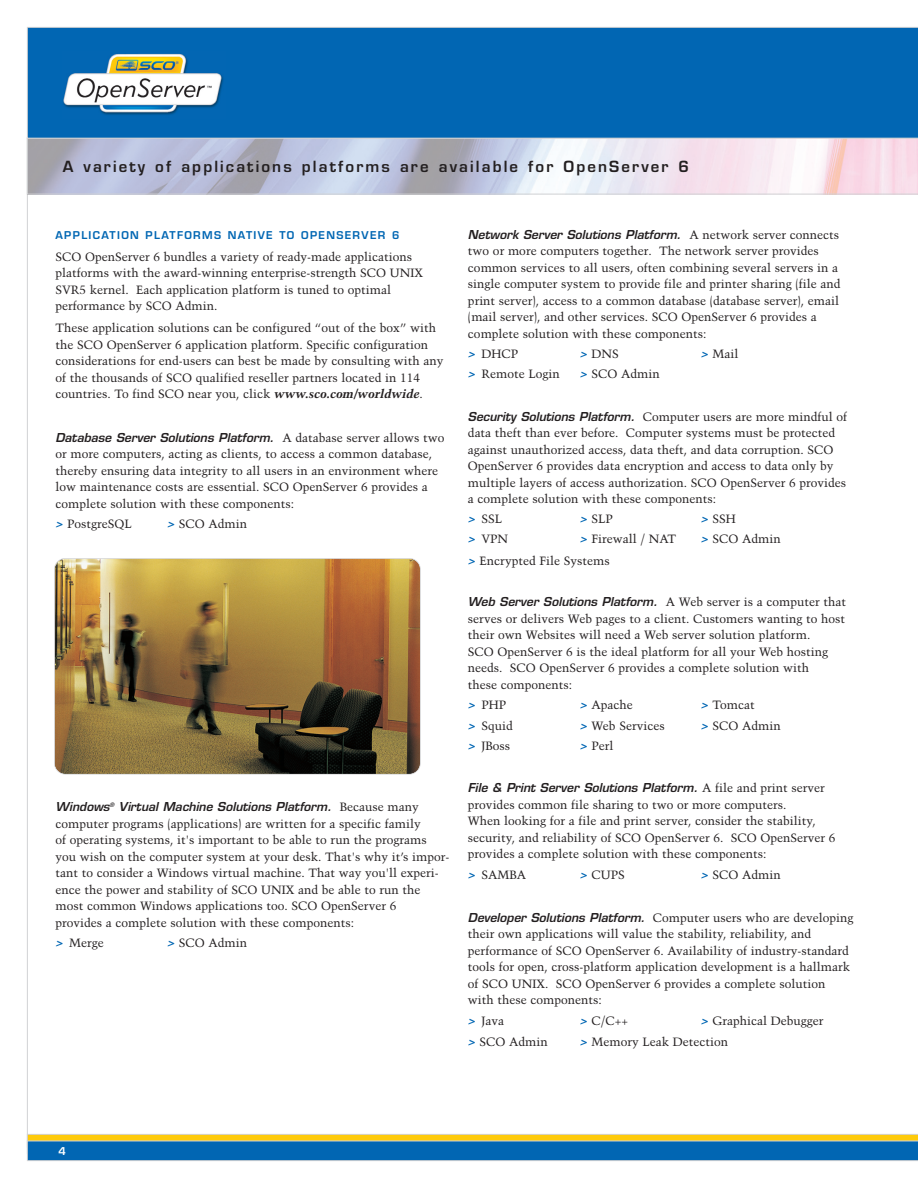
<style>
.page{position:relative;width:918px;height:1188px;background:#fff}
.page>*{position:absolute;margin:0;border:0;box-sizing:border-box;transform-origin:0 0}
.t1{font:600 15px "Eurostile LT";letter-spacing:.14em;color:#231f20}
.t2{font:12px/16.5px "Trump Mediaeval";color:#231f20}
.t3{font:italic 600 12px "Eurostile LT";color:#231f20}
.t4{font:600 10.5px "Eurostile LT";letter-spacing:.125em;color:#0166b3}
.t5{font:600 10.5px "Eurostile LT";color:#fff}
.s1{font-weight:700;font-style:italic}
.s2{font-family:"Trump Mediaeval";font-weight:400;font-style:normal}
.s3{font-family:"Eurostile LT";font-weight:600;font-style:italic;color:#0166b3}
.s4{font-family:"Eurostile LT";font-weight:600;font-style:italic}
</style>
<div class="page">
<svg style="left:27px;top:139px;width:891px;height:55px"></svg>
<div style="left:27px;top:27px;width:891px;height:112px;background:#0166b3"></div>
<svg style="left:27px;top:1134px;width:891px;height:27px"></svg>
<img style="left:62px;top:51px;width:163px;height:67px">
<img style="left:54px;top:558px;width:366px;height:216px;border-radius:11px">
<div style="left:54px;top:558px;width:367px;height:217px;border:1px solid #d1d2d4;border-radius:11px"></div>
<p class="t1" style="left:63px;top:159px;width:628px">A variety of applications platforms are available for OpenServer 6</p>
<p class="t4" style="left:56px;top:230px;width:346px">APPLICATION PLATFORMS NATIVE TO OPENSERVER 6</p>
<p class="t2" style="left:56px;top:249px;width:369px">SCO OpenServer 6 bundles a variety of ready-made applications platforms with the award-winning enterprise-strength SCO UNIX SVR5 kernel. Each application platform is tuned to optimal performance by SCO Admin.</p>
<p class="t2" style="left:56px;top:321px;width:389px">These application solutions can be configured “out of the box” with the SCO OpenServer 6 application platform. Specific configuration considerations for end-users can best be made by consulting with any of the thousands of SCO qualified reseller partners located in 114 countries. To find SCO near you, click <span class="s1">www.sco.com/worldwide</span>.</p>
<p class="t3" style="left:55px;top:432px;width:390px">Database Server Solutions Platform. <span class="s2">A database server allows two</span></p>
<p class="t2" style="left:55px;top:447px;width:384px">or more computers, acting as clients, to access a common database, thereby ensuring data integrity to all users in an environment where low maintenance costs are essential. SCO OpenServer 6 provides a complete solution with these components:</p>
<p class="t2" style="left:55px;top:517px;width:78px"><span class="s3">&gt;</span> PostgreSQL</p>
<p class="t2" style="left:167px;top:517px;width:81px"><span class="s3">&gt;</span> SCO Admin</p>
<p class="t3" style="left:55px;top:801px;width:365px">Windows<sup>®</sup> Virtual Machine Solutions Platform. <span class="s2">Because many</span></p>
<p class="t2" style="left:56px;top:816px;width:395px">computer programs (applications) are written for a specific family<br>of operating systems, it's important to be able to run the programs you wish on the computer system at your desk. That's why it’s impor&shy;tant to consider a Windows virtual machine. That way you'll experi&shy;ence the power and stability of SCO UNIX and be able to run the most common Windows applications too. SCO OpenServer 6<br>provides a complete solution with these components:</p>
<p class="t2" style="left:56px;top:935px;width:50px"><span class="s3">&gt;</span> Merge</p>
<p class="t2" style="left:167px;top:935px;width:81px"><span class="s3">&gt;</span> SCO Admin</p>
<p class="t3" style="left:468px;top:229px;width:373px">Network Server Solutions Platform. <span class="s2">A network server connects</span></p>
<p class="t2" style="left:468px;top:244px;width:374px">two or more computers together. The network server provides common services to all users, often combining several servers in a single computer system to provide file and printer sharing (file and print server), access to a common database (database server), email (mail server), and other services. SCO OpenServer 6 provides a complete solution with these components:</p>
<p class="t2" style="left:468px;top:346px;width:52px"><span class="s3">&gt;</span> DHCP</p>
<p class="t2" style="left:580px;top:346px;width:40px"><span class="s3">&gt;</span> DNS</p>
<p class="t2" style="left:701px;top:346px;width:39px"><span class="s3">&gt;</span> Mail</p>
<p class="t2" style="left:468px;top:366px;width:93px"><span class="s3">&gt;</span> Remote Login</p>
<p class="t2" style="left:580px;top:366px;width:81px"><span class="s3">&gt;</span> SCO Admin</p>
<p class="t2" style="left:468px;top:409px;width:381px"><span class="s4">Security Solutions Platform.</span> Computer users are more mindful of data theft than ever before. Computer systems must be protected against unauthorized access, data theft, and data corruption. SCO OpenServer 6 provides data encryption and access to data only by multiple layers of access authorization. SCO OpenServer 6 provides a complete solution with these components:</p>
<p class="t2" style="left:468px;top:512px;width:36px"><span class="s3">&gt;</span> SSL</p>
<p class="t2" style="left:580px;top:512px;width:34px"><span class="s3">&gt;</span> SLP</p>
<p class="t2" style="left:701px;top:512px;width:36px"><span class="s3">&gt;</span> SSH</p>
<p class="t2" style="left:468px;top:532px;width:42px"><span class="s3">&gt;</span> VPN</p>
<p class="t2" style="left:580px;top:532px;width:98px"><span class="s3">&gt;</span> Firewall / NAT</p>
<p class="t2" style="left:701px;top:532px;width:81px"><span class="s3">&gt;</span> SCO Admin</p>
<p class="t2" style="left:468px;top:553px;width:143px"><span class="s3">&gt;</span> Encrypted File Systems</p>
<p class="t3" style="left:468px;top:596px;width:380px">Web Server Solutions Platform. <span class="s2">A Web server is a computer that</span></p>
<p class="t2" style="left:468px;top:611px;width:379px">serves or delivers Web pages to a client. Customers wanting to host their own Websites will need a Web server solution platform.<br>SCO OpenServer 6 is the ideal platform for all your Web hosting needs. SCO OpenServer 6 provides a complete solution with<br>these components:</p>
<p class="t2" style="left:468px;top:697px;width:40px"><span class="s3">&gt;</span> PHP</p>
<p class="t2" style="left:580px;top:697px;width:54px"><span class="s3">&gt;</span> Apache</p>
<p class="t2" style="left:701px;top:697px;width:56px"><span class="s3">&gt;</span> Tomcat</p>
<p class="t2" style="left:468px;top:718px;width:46px"><span class="s3">&gt;</span> Squid</p>
<p class="t2" style="left:580px;top:718px;width:87px"><span class="s3">&gt;</span> Web Services</p>
<p class="t2" style="left:701px;top:718px;width:81px"><span class="s3">&gt;</span> SCO Admin</p>
<p class="t2" style="left:468px;top:739px;width:44px"><span class="s3">&gt;</span> JBoss</p>
<p class="t2" style="left:580px;top:739px;width:35px"><span class="s3">&gt;</span> Perl</p>
<p class="t3" style="left:468px;top:782px;width:358px">File &amp; Print Server Solutions Platform. <span class="s2">A file and print server</span></p>
<p class="t2" style="left:468px;top:797px;width:369px">provides common file sharing to two or more computers.<br>When looking for a file and print server, consider the stability, security, and reliability of SCO OpenServer 6. SCO OpenServer 6 provides a complete solution with these components:</p>
<p class="t2" style="left:468px;top:867px;width:60px"><span class="s3">&gt;</span> SAMBA</p>
<p class="t2" style="left:580px;top:867px;width:46px"><span class="s3">&gt;</span> CUPS</p>
<p class="t2" style="left:701px;top:867px;width:81px"><span class="s3">&gt;</span> SCO Admin</p>
<p class="t2" style="left:468px;top:910px;width:387px"><span class="s4">Developer Solutions Platform.</span> Computer users who are developing their own applications will value the stability, reliability, and performance of SCO OpenServer 6. Availability of industry-standard tools for open, cross-platform application development is a hallmark of SCO UNIX. SCO OpenServer 6 provides a complete solution with these components:</p>
<p class="t2" style="left:468px;top:1013px;width:38px"><span class="s3">&gt;</span> Java</p>
<p class="t2" style="left:580px;top:1013px;width:50px"><span class="s3">&gt;</span> C/C++</p>
<p class="t2" style="left:701px;top:1013px;width:124px"><span class="s3">&gt;</span> Graphical Debugger</p>
<p class="t2" style="left:468px;top:1035px;width:81px"><span class="s3">&gt;</span> SCO Admin</p>
<p class="t2" style="left:580px;top:1035px;width:150px"><span class="s3">&gt;</span> Memory Leak Detection</p>
<p class="t5" style="left:58px;top:1146px;width:9px">4</p>
</div>
